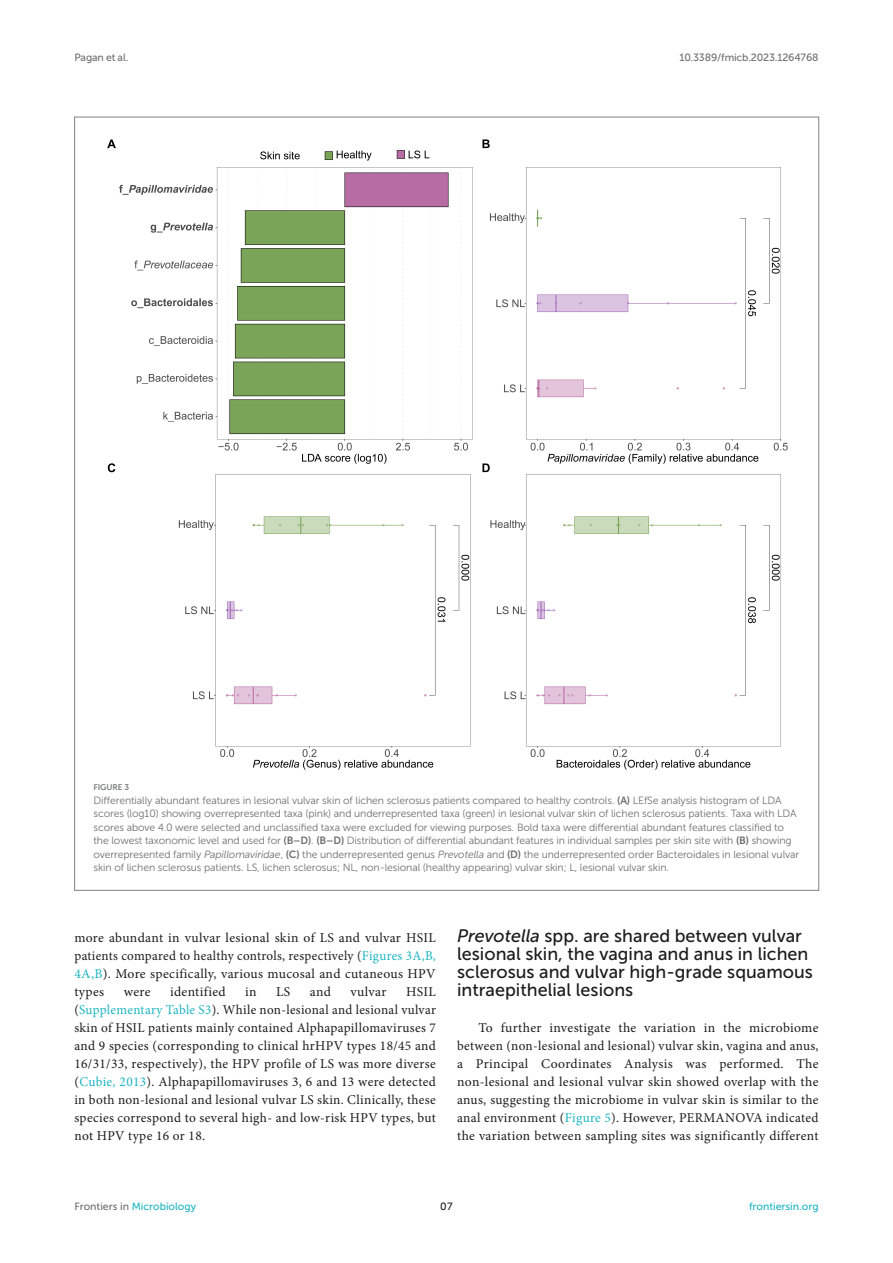
<style>
.page{position:relative;width:893px;height:1263px;background:#fff}
.page>*{position:absolute;margin:0;border:0;box-sizing:border-box;transform-origin:0 0}
.HEAD_2{font:18px/18px "Museo Sans 500";color:#1b1c1b}
.TEXT{font:13.5px/18px "Minion Pro";letter-spacing:.025em;color:#1b1c1b;text-align:justify}
.TEXT_FLUSH{font:13.5px/18px "Minion Pro";letter-spacing:.025em;color:#1b1c1b;text-align:justify}
.FIG_LEG{font:10.5px/13.5px "Museo Sans 300";letter-spacing:-.01em;color:#706f70}
.t1{font:10.5px "Museo Sans 500";color:#1db5c3}
.t2{font:10.5px "Museo Sans 500";letter-spacing:-.015em;color:#706f70}
.t3{font:10.5px "Museo Sans 500";color:#1b1c1b}
.FIG_HD{font:8.25px "Museo Sans 700";letter-spacing:-.01em;color:#7e7f7f}
.s1{font-family:"Museo Sans 700"}
.s2{font-style:italic}
.s3{color:#1db5c3}
.s4{color:#706f70}
</style>
<div class="page">
<img style="left:107px;top:139px;width:681px;height:631px">
<p class="t2" style="left:74px;top:51px;width:55px">Pagan et al.</p>
<p class="t2" style="left:679px;top:51px;width:141px">10.3389/fmicb.2023.1264768</p>
<p class="FIG_HD" style="left:94px;top:783px;width:37px">FIGURE 3</p>
<p class="FIG_LEG" style="left:94px;top:793px;width:707px">Differentially abundant features in lesional vulvar skin of lichen sclerosus patients compared to healthy controls. <span class="s1">(A)</span> LEfSe analysis histogram of LDA scores (log10) showing overrepresented taxa (pink) and underrepresented taxa (green) in lesional vulvar skin of lichen sclerosus patients. Taxa with LDA scores above 4.0 were selected and unclassified taxa were excluded for viewing purposes. Bold taxa were differential abundant features classified to the lowest taxonomic level and used for <span class="s1">(B–D)</span>. <span class="s1">(B–D)</span> Distribution of differential abundant features in individual samples per skin site with <span class="s1">(B)</span> showing overrepresented family <span class="s2">Papillomaviridae</span>, <span class="s1">(C)</span> the underrepresented genus <span class="s2">Prevotella</span> and <span class="s1">(D)</span> the underrepresented order Bacteroidales in lesional vulvar skin of lichen sclerosus patients. LS, lichen sclerosus; NL, non-lesional (healthy appearing) vulvar skin; L, lesional vulvar skin.</p>
<p class="TEXT" style="left:74px;top:929px;width:363px">more abundant in vulvar lesional skin of LS and vulvar HSIL patients compared to healthy controls, respectively (<span class="s3">Figures 3A,B, 4A,B</span>). More specifically, various mucosal and cutaneous HPV types</p>
<p class="TEXT" style="left:124px;top:983px;width:28px">were</p>
<p class="TEXT" style="left:170px;top:983px;width:57px">identified</p>
<p class="TEXT" style="left:245px;top:983px;width:13px">in</p>
<p class="TEXT" style="left:276px;top:983px;width:16px">LS</p>
<p class="TEXT" style="left:310px;top:983px;width:23px">and</p>
<p class="TEXT" style="left:351px;top:983px;width:37px">vulvar</p>
<p class="TEXT" style="left:74px;top:983px;width:363px;text-indent:332px">HSIL (<span class="s3">Supplementary Table S3</span>). While non-lesional and lesional vulvar skin of HSIL patients mainly contained Alphapapillomaviruses 7 and 9 species (corresponding to clinical hrHPV types 18/45 and 16/31/33, respectively), the HPV profile of LS was more diverse (<span class="s3">Cubie, 2013</span>). Alphapapillomaviruses 3, 6 and 13 were detected in both non-lesional and lesional vulvar LS skin. Clinically, these species correspond to several high- and low-risk HPV types, but not HPV type 16 or 18.</p>
<p class="HEAD_2" style="left:457px;top:927px;width:357px"><span class="s2">Prevotella</span> spp. are shared between vulvar lesional skin, the vagina and anus in lichen sclerosus and vulvar high-grade squamous intraepithelial lesions</p>
<p class="TEXT_FLUSH" style="left:457px;top:1019px;width:363px;text-indent:21px">To further investigate the variation in the microbiome between (non-lesional and lesional) vulvar skin, vagina and anus, a Principal Coordinates Analysis was performed. The non-lesional and lesional vulvar skin showed overlap with the anus, suggesting the microbiome in vulvar skin is similar to the anal environment (<span class="s3">Figure 5</span>). However, PERMANOVA indicated the variation between sampling sites was significantly different</p>
<p class="t1" style="left:74px;top:1200px;width:123px"><span class="s4">Frontiers in</span> Microbiology</p>
<p class="t3" style="left:440px;top:1200px;width:14px">07</p>
<p class="t1" style="left:749px;top:1200px;width:71px">frontiersin.org</p>
</div>
